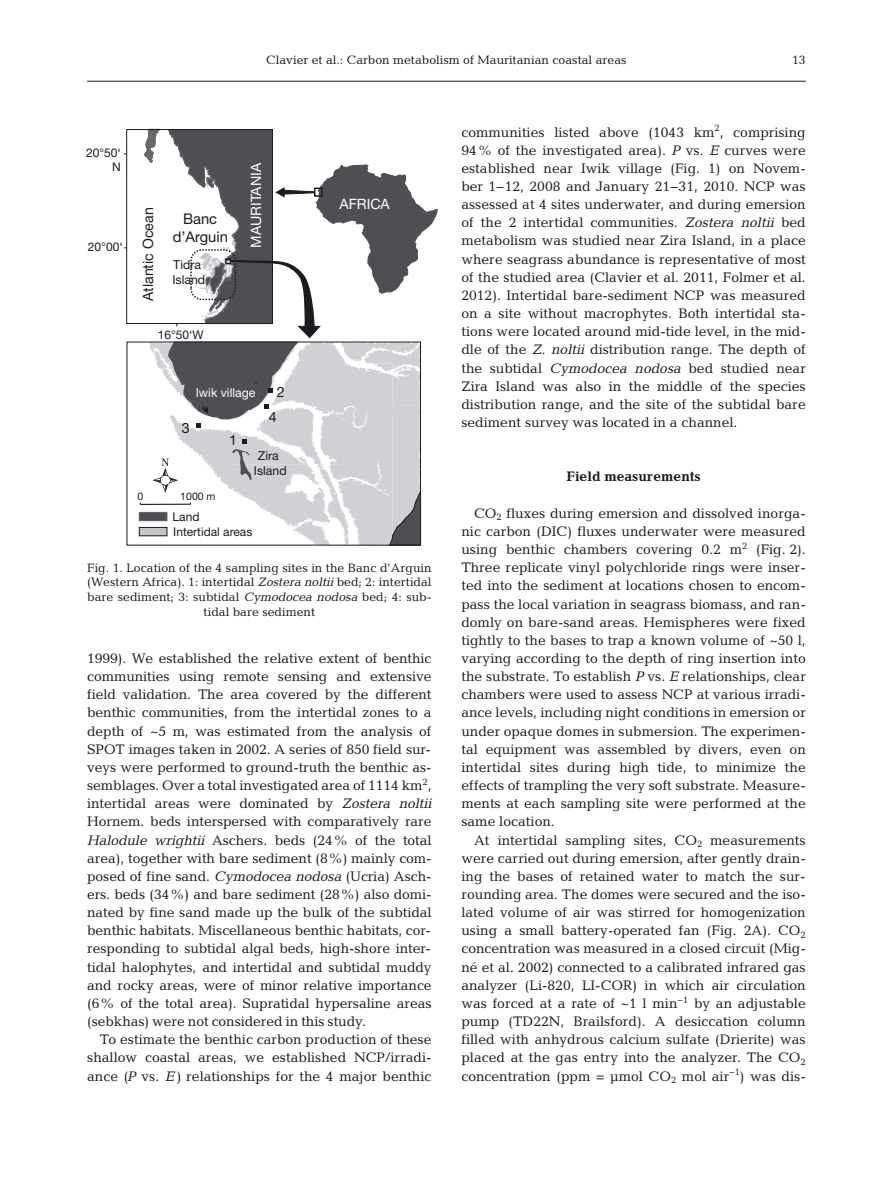
<style>
.page{position:relative;width:893px;height:1178px;background:#fff}
.page>*{position:absolute;margin:0;border:0;box-sizing:border-box;transform-origin:0 0}
.t1{font:14.7px "Helvetica Neue";color:#1b1c20}
.t2{font:14.25px "Helvetica Neue";color:#1b1c20}
.t3{font:14.25px "Helvetica Neue";color:#fff}
.t4{font:13.95px/18.1px "Candida";color:#1b1c20;text-align:justify}
.t5{font:700 13.95px "Candida";color:#1b1c20}
.t6{font:12.3px/14.7px "Candida";color:#1b1c20;text-align:center}
.t7{font:12.3px/14.7px "Helvetica Neue";color:#1b1c20;text-align:center}
.t8{font:12.3px "Helvetica Neue";color:#fff}
.t9{font:12px/15px "Helvetica Neue";color:#1b1c20}
.t10{font:10.5px "Helvetica Neue";color:#1b1c20}
.s1{font-family:"Oblique Straight Plain"}
</style>
<div class="page">
<hr style="left:87px;top:81px;width:719px;height:1px;background:#1b1c20">
<img style="left:126px;top:341px;width:42px;height:29px">
<img style="left:393px;top:427px;width:29px;height:119px">
<img style="left:374px;top:427px;width:19px;height:119px">
<img style="left:126px;top:370px;width:102px;height:176px">
<img style="left:228px;top:427px;width:146px;height:119px">
<img style="left:228px;top:427px;width:115px;height:37px">
<img style="left:249px;top:476px;width:125px;height:70px">
<svg style="left:389px;top:492px;width:30px;height:51px;background:#919296"></svg>
<svg style="left:232px;top:439px;width:20px;height:41px"></svg>
<div style="left:127px;top:342px;width:294px;height:203px;border:1px solid #1b1c20"></div>
<svg style="left:153px;top:458px;width:25px;height:35px"></svg>
<div style="left:133px;top:509px;width:123px;height:30px;background:#fff"></div>
<div style="left:139px;top:512px;width:28px;height:9px;background:#504e53"></div>
<div style="left:139px;top:512px;width:28px;height:9px;border:1px solid #68676c"></div>
<div style="left:139px;top:527px;width:28px;height:9px;background:#c3c6c8"></div>
<div style="left:139px;top:527px;width:28px;height:9px;border:1px solid #1b1c20"></div>
<svg style="left:144px;top:131px;width:15px;height:32px"></svg>
<hr style="left:140px;top:504px;width:50px;height:1px;background:#1b1c20">
<svg style="left:168px;top:129px;width:270px;height:298px"></svg>
<div style="left:190px;top:249px;width:46px;height:51px;border:2px dashed #1b1c20;border-radius:11px"></div>
<p class="t6" style="left:266px;top:53px;width:362px">Clavier et al.: Carbon metabolism of Mauritanian coastal areas</p>
<p class="t6" style="left:792px;top:53px;width:15px">13</p>
<p class="t9" style="left:86px;top:147px;width:36px;line-height:14.4px;text-align:right">20°50‘<br>N</p>
<p class="t9" style="left:88px;top:240px;width:36px">20°00‘</p>
<p class="t2" style="left:143px;top:301px;width:95px;rotate:-90deg">Atlantic Ocean</p>
<p class="t1" style="left:183px;top:214px;width:36px">Banc</p>
<p class="t1" style="left:173px;top:232px;width:57px">d’Arguin</p>
<p class="t7" style="left:172px;top:259px;width:34px;text-align:left">Tidra<br>Island</p>
<p class="t9" style="left:158px;top:328px;width:47px">16°50‘W</p>
<p class="t3" style="left:251px;top:248px;width:86px;rotate:-90deg">MAURITANIA</p>
<p class="t8" style="left:196px;top:388px;width:61px">Iwik village</p>
<p class="t2" style="left:277px;top:387px;width:9px">2</p>
<p class="t2" style="left:182px;top:423px;width:9px">3</p>
<p class="t2" style="left:229px;top:434px;width:9px">1</p>
<p class="t2" style="left:269px;top:411px;width:9px">4</p>
<p class="t3" style="left:339px;top:199px;width:52px">AFRICA</p>
<p class="t4" style="left:461px;top:124px;width:346px">communities listed above (1043 km<sup>2</sup>, comprising 94% of the investigated area). <span class="s1">P</span> vs. <span class="s1">E</span> curves were established near Iwik village (Fig. 1) on Novem&shy;ber 1−12, 2008 and January 21−31, 2010. NCP was assessed at 4 sites underwater, and during emersion of the 2 intertidal communities. <span class="s1">Zostera noltii</span> bed metabolism was studied near Zira Island, in a place where seagrass abundance is representative of most of the studied area (Clavier et al. 2011, Folmer et al.<br>2012). Intertidal bare-sediment NCP was measured on a site without macrophytes. Both intertidal sta&shy;tions were located around mid-tide level, in the mid&shy;dle of the <span class="s1">Z. noltii</span> distribution range. The depth of the subtidal <span class="s1">Cymodocea nodosa</span> bed studied near Zira Island was also in the middle of the species distribution range, and the site of the subtidal bare sediment survey was located in a channel.</p>
<p class="t10" style="left:137px;top:493px;width:7px">0</p>
<p class="t10" style="left:180px;top:493px;width:37px">1000 m</p>
<p class="t7" style="left:254px;top:449px;width:34px">Zira<br>Island</p>
<p class="t9" style="left:173px;top:510px;width:81px">Land<br>Intertidal areas</p>
<p class="t6" style="left:87px;top:561px;width:346px">Fig. 1. Location of the 4 sampling sites in the Banc d’Arguin (Western Africa). 1: intertidal <span class="s1">Zostera noltii</span> bed; 2: intertidal bare sediment; 3: subtidal <span class="s1">Cymodocea nodosa</span> bed; 4: sub&shy;tidal bare sediment</p>
<p class="t4" style="left:87px;top:651px;width:346px">1999). We established the relative extent of benthic communities using remote sensing and extensive field validation. The area covered by the different benthic communities, from the intertidal zones to a depth of ~5 m, was estimated from the analysis of SPOT images taken in 2002. A series of 850 field sur&shy;veys were performed to ground-truth the benthic as&shy;semblages. Over a total investigated area of 1114 km<sup>2</sup>, intertidal areas were dominated by <span class="s1">Zostera noltii </span>Hornem. beds interspersed with comparatively rare <span class="s1">Halodule wrightii</span> Aschers. beds (24% of the total area), together with bare sediment (8%) mainly com&shy;posed of fine sand. <span class="s1">Cymodocea nodosa</span> (Ucria) Asch&shy;ers. beds (34%) and bare sediment (28%) also domi&shy;nated by fine sand made up the bulk of the subtidal benthic habitats. Miscellaneous benthic habitats, cor&shy;responding to subtidal algal beds, high-shore inter&shy;tidal halophytes, and intertidal and subtidal muddy and rocky areas, were of minor relative importance (6% of the total area). Supratidal hypersaline areas (sebkhas) were not considered in this study.</p>
<p class="t4" style="left:87px;top:1032px;width:346px;text-indent:13px">To estimate the benthic carbon production of these shallow coastal areas, we established NCP/irradi&shy;ance <span class="s1">(P</span> vs. <span class="s1">E)</span> relationships for the 4 major benthic</p>
<p class="t5" style="left:566px;top:472px;width:136px">Field measurements</p>
<p class="t4" style="left:461px;top:505px;width:346px;text-indent:13px">CO<sub>2</sub> fluxes during emersion and dissolved inorga - nic carbon (DIC) fluxes underwater were measured using benthic chambers covering 0.2 m<sup>2</sup> (Fig. 2).<br>Three replicate vinyl polychloride rings were in ser - ted into the sediment at locations chosen to encom&shy;pass the local variation in seagrass biomass, and ran&shy;domly on bare-sand areas. Hemispheres were fixed tightly to the bases to trap a known volume of ~50 l, varying according to the depth of ring insertion into the substrate. To establish <span class="s1">P</span> vs. <span class="s1">E</span> relationships, clear chambers were used to assess NCP at various irradi&shy;ance levels, including night conditions in emersion or under opaque domes in submersion. The experimen&shy;tal equipment was assembled by divers, even on intertidal sites during high tide, to minimize the effects of trampling the very soft substrate. Measure&shy;ments at each sampling site were performed at the same location.</p>
<p class="t4" style="left:461px;top:832px;width:346px;text-indent:13px">At intertidal sampling sites, CO<sub>2</sub> measurements were carried out during emersion, after gently drain&shy;ing the bases of retained water to match the sur&shy;rounding area. The domes were secured and the iso&shy;lated volume of air was stirred for homogenization using a small battery-operated fan (Fig. 2A). CO<sub>2 </sub>con centration was measured in a closed circuit (Mig - né et al. 2002) connected to a calibrated infrared gas analyzer (Li-820, LI-COR) in which air circulation was forced at a rate of ~1 l min<sup>−1</sup> by an adjustable pump (TD22N, Brailsford). A desiccation column filled with anhydrous calcium sulfate (Drierite) was placed at the gas entry into the analyzer. The CO<sub>2 </sub>concentration (ppm = μmol CO<sub>2</sub> mol air<sup>−1</sup>) was dis-</p>
</div>
